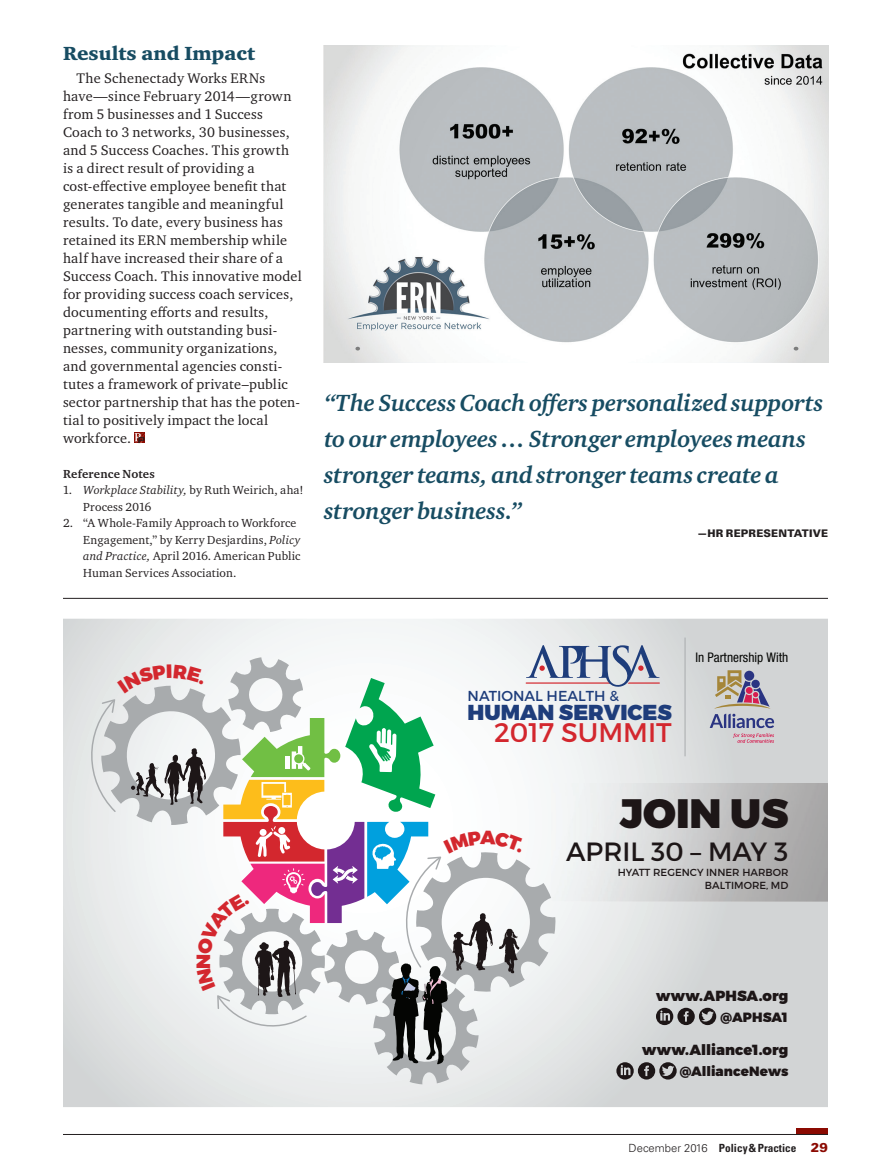
<style>
.page{position:relative;width:891px;height:1175px;background:#fff}
.page>*{position:absolute;margin:0;border:0;box-sizing:border-box;transform-origin:0 0}
.t1{font:900 41.1px "Montserrat";color:#1d1617}
.t2{font:26.85px "Montserrat";color:#d3272e}
.t3{font:26.4px "Montserrat";color:#1d1617}
.t4{font:italic 700 24px/36px "Charter ITC Pro";letter-spacing:-.01em;color:#174c62}
.t5{font:900 21.6px "Montserrat";color:#1e3d7b}
.t6{font:900 19.5px "Charter ITC Pro";color:#174c62}
.t7{font:900 19.2px "Montserrat";color:#d3272e}
.t8{font:900 14.7px "Montserrat";letter-spacing:.005em;color:#1d1617}
.t9{font:14.4px "Montserrat";color:#1e3d7b}
.t10{font:14.25px/18px "Charter ITC Pro";letter-spacing:.015em;color:#231f20}
.t11{font:900 13.35px "Montserrat";letter-spacing:.005em;color:#1d1617}
.t12{font:condensed 13.2px "Helvetica Neue";color:#040503}
.t13{font:12px/16.5px "Charter ITC Pro";letter-spacing:.015em;color:#231f20}
.t14{font:700 12px "Charter ITC Pro";letter-spacing:.02em;color:#231f20}
.t15{font:700 condensed 11.25px "Univers LT Std";color:#231f20}
.t16{font:900 10.5px "Univers LT Std";letter-spacing:.015em;color:#231f20}
.t17{font:10.2px/12.3px "Montserrat";color:#1d1617;text-align:right}
.s1{font-style:italic}
.s2{font-weight:300;font-stretch:normal}
.s3{font-weight:900;font-stretch:normal;font-size:12.75px;color:#8b0a02}
</style>
<div class="page">
<svg style="left:135px;top:432px;width:10px;height:11px"></svg>
<hr style="left:63px;top:598px;width:765px;height:1px;background:#231f20">
<div style="left:796px;top:1128px;width:32px;height:6px;background:#8b0a02"></div>
<hr style="left:63px;top:1134px;width:765px;height:1px;background:#231f20">
<svg style="left:63px;top:618px;width:765px;height:489px;background:#dcdedf"></svg>
<hr style="left:685px;top:637px;width:1px;height:119px;background:#a8abad">
<img style="left:774px;top:783px;width:54px;height:118px">
<img style="left:324px;top:45px;width:504px;height:317px">
<svg style="left:84px;top:645px;width:690px;height:439px"></svg>
<h3 class="t6" style="left:63px;top:41px;width:194px">Results and Impact</h3>
<p class="t10" style="left:63px;top:69px;width:240px;text-indent:13px">The Schenectady Works ERNs have—since February 2014—grown from 5 businesses and 1 Success Coach to 3 networks, 30 businesses, and 5 Success Coaches. This growth is a direct result of providing a cost-effective employee benefit that generates tangible and meaningful results. To date, every business has retained its ERN membership while half have increased their share of a Success Coach. This innovative model for providing success coach services, documenting efforts and results, partnering with outstanding busi&shy;nesses, community organizations, and governmental agencies consti&shy;tutes a framework of private–public sector partnership that has the poten&shy;tial to positively impact the local workforce.</p>
<p class="t14" style="left:63px;top:466px;width:93px">Reference Notes</p>
<p class="t13" style="left:83px;top:481px;width:222px;text-indent:-20px">1. <span class="s1">Workplace Stability,</span> by Ruth Weirich, aha!<br>Process 2016</p>
<p class="t13" style="left:83px;top:514px;width:219px;text-indent:-20px">2. “A Whole-Family Approach to Workforce Engagement,” by Kerry Desjardins, <span class="s1">Policy and Practice,</span> April 2016. American Public Human Services Association.</p>
<h3 class="t4" style="left:324px;top:385px;width:501px">“The Success Coach offers personalized supports to our employees … Stronger employees means stronger teams, and stronger teams create a stronger business.”</h3>
<p class="t16" style="left:697px;top:526px;width:132px">—HR REPRESENTATIVE</p>
<h3 class="t7" style="left:191px;top:968px;width:17px;rotate:-90deg">N</h3>
<p class="t9" style="left:468px;top:687px;width:153px">NATIONAL HEALTH &amp;</p>
<h3 class="t5" style="left:468px;top:698px;width:206px">HUMAN SERVICES</h3>
<h2 class="t2" style="left:494px;top:716px;width:179px">2017 SUMMIT</h2>
<p class="t12" style="left:695px;top:650px;width:95px">In Partnership With</p>
<h1 class="t1" style="left:620px;top:788px;width:170px">JOIN US</h1>
<h3 class="t3" style="left:566px;top:835px;width:224px">APRIL 30 – MAY 3</h3>
<p class="t17" style="left:618px;top:866px;width:172px">HYATT REGENCY INNER HARBOR<br>BALTIMORE, MD</p>
<p class="t8" style="left:656px;top:986px;width:134px">www.APHSA.org</p>
<p class="t11" style="left:721px;top:1008px;width:69px">@APHSA1</p>
<p class="t8" style="left:642px;top:1040px;width:148px">www.Alliance1.org</p>
<p class="t11" style="left:680px;top:1063px;width:110px">@AllianceNews</p>
<p class="t15" style="left:629px;top:1141px;width:201px"><span class="s2">December 2016</span> Policy &amp; Practice <span class="s3">29</span></p>
</div>
